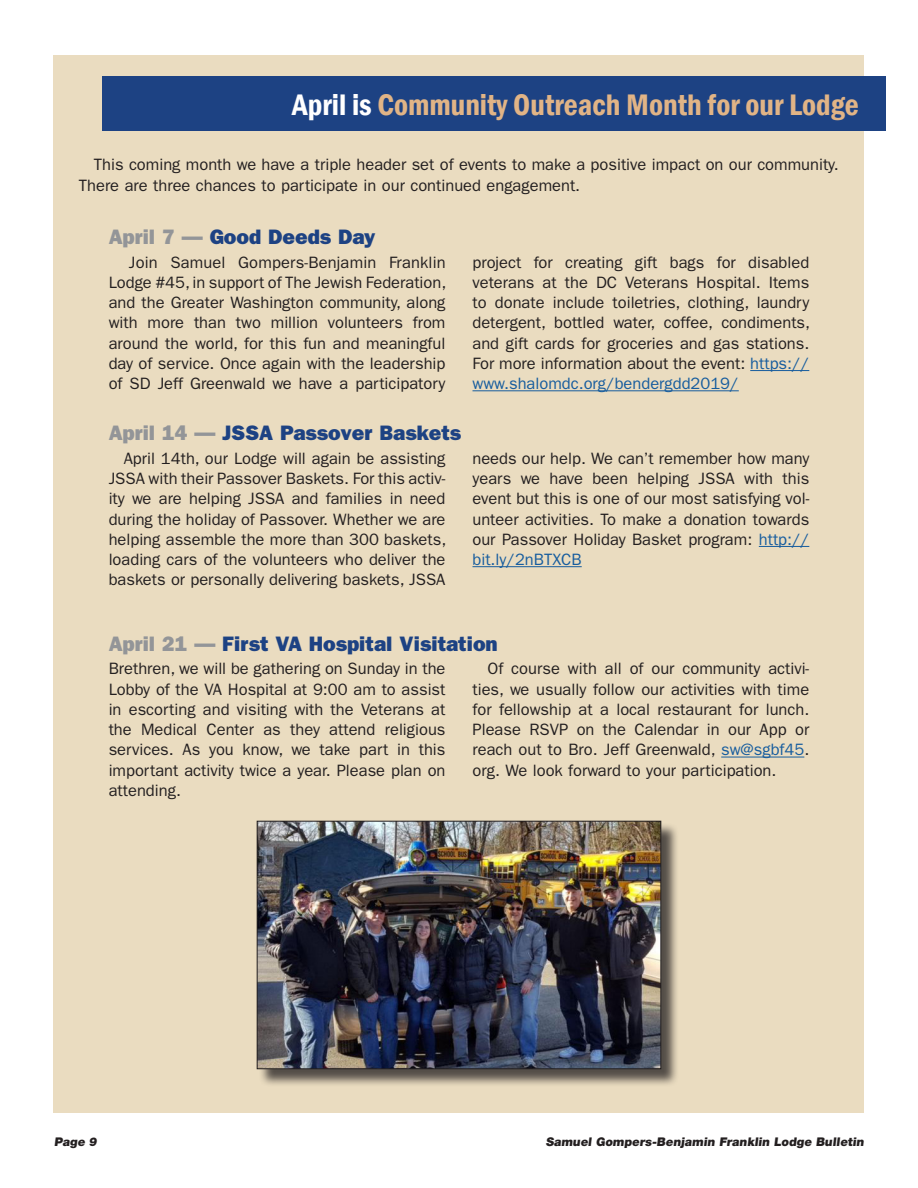
<style>
.page{position:relative;width:918px;height:1188px;background:#fff}
.page>*{position:absolute;margin:0;border:0;box-sizing:border-box;transform-origin:0 0}
.t1{font:600 condensed 30.6px "Franklin Gothic";color:#e1b486}
.t2{font:21px "ITC Franklin Gothic Std Hvy";color:#1d4283}
.t3{font:16.5px/20.2px "ITC Franklin Gothic Std";color:#231f20;text-align:justify}
.t4{font:900 12px "Helvetica Neue LT Std";color:#231f20}
.s1{color:#fff}
.s2{color:#939598}
.s3{color:#175d9e}
</style>
<div class="page">
<div style="left:54px;top:56px;width:810px;height:1057px;background:#eadcc0"></div>
<hr style="left:759px;top:546px;width:50px;height:1px;background:#175d9e">
<hr style="left:472px;top:566px;width:110px;height:1px;background:#175d9e">
<hr style="left:750px;top:370px;width:59px;height:1px;background:#175d9e">
<hr style="left:472px;top:390px;width:267px;height:1px;background:#175d9e">
<div style="left:103px;top:77px;width:783px;height:54px;background:#1d4283"></div>
<div style="left:259px;top:823px;width:421px;height:265px;background:#231f20;opacity:.75"></div>
<img style="left:259px;top:823px;width:400px;height:244px">
<div style="left:257px;top:821px;width:404px;height:248px;border:1px solid #231f20"></div>
<hr style="left:721px;top:757px;width:83px;height:1px;background:#175d9e">
<h1 class="t1" style="left:292px;top:84px;width:568px"><span class="s1">April is</span> Community Outreach Month for our Lodge</h1>
<p class="t3" style="left:79px;top:155px;width:761px;text-indent:15px">This coming month we have a triple header set of events to make a positive impact on our community.<br>There are three chances to participate in our continued engagement.</p>
<p class="t2" style="left:109px;top:225px;width:268px"><span class="s2">April 7 —</span> Good Deeds Day</p>
<p class="t3" style="left:109px;top:252px;width:339px;text-indent:20px">Join Samuel Gompers-Benjamin Franklin Lodge #45, in support of The Jewish Federation, and the Greater Washington community, along with more than two million volunteers from around the world, for this fun and meaningful day of service. Once again with the leadership of SD Jeff Greenwald we have a participatory</p>
<p class="t3" style="left:472px;top:252px;width:339px">project for creating gift bags for disabled veterans at the DC Veterans Hospital. Items to donate include toiletries, clothing, laundry detergent, bottled water, coffee, condiments, and gift cards for groceries and gas stations.<br>For more information about the event: <span class="s3">https:// www.shalomdc.org/bendergdd2019/</span></p>
<p class="t2" style="left:109px;top:421px;width:354px"><span class="s2">April 14 —</span> JSSA Passover Baskets</p>
<p class="t3" style="left:109px;top:448px;width:339px;text-indent:15px">April 14th, our Lodge will again be assisting JSSA with their Passover Baskets. For this activ&shy;ity we are helping JSSA and families in need during the holiday of Passover. Whether we are helping assemble the more than 300 baskets, loading cars of the volunteers who deliver the baskets or personally delivering baskets, JSSA</p>
<p class="t3" style="left:472px;top:448px;width:338px">needs our help. We can’t remember how many years we have been helping JSSA with this event but this is one of our most satisfying vol&shy;unteer activities. To make a donation towards our Passover Holiday Basket program: <span class="s3">http:// bit.ly/2nBTXCB</span></p>
<p class="t2" style="left:109px;top:631px;width:391px"><span class="s2">April 21 —</span> First VA Hospital Visitation</p>
<p class="t3" style="left:109px;top:659px;width:338px">Brethren, we will be gathering on Sunday in the Lobby of the VA Hospital at 9:00 am to assist in escorting and visiting with the Veterans at the Medical Center as they attend religious services. As you know, we take part in this important activity twice a year. Please plan on attending.</p>
<p class="t3" style="left:473px;top:659px;width:338px;text-indent:15px">Of course with all of our community activi&shy;ties, we usually follow our activities with time for fellowship at a local restaurant for lunch.<br>Please RSVP on the Calendar in our App or reach out to Bro. Jeff Greenwald, <span class="s3">sw@sgbf45</span>. org. We look forward to your participation.</p>
<p class="t4" style="left:54px;top:1134px;width:46px">Page 9</p>
<p class="t4" style="left:546px;top:1134px;width:322px">Samuel Gompers-Benjamin Franklin Lodge Bulletin</p>
</div>
